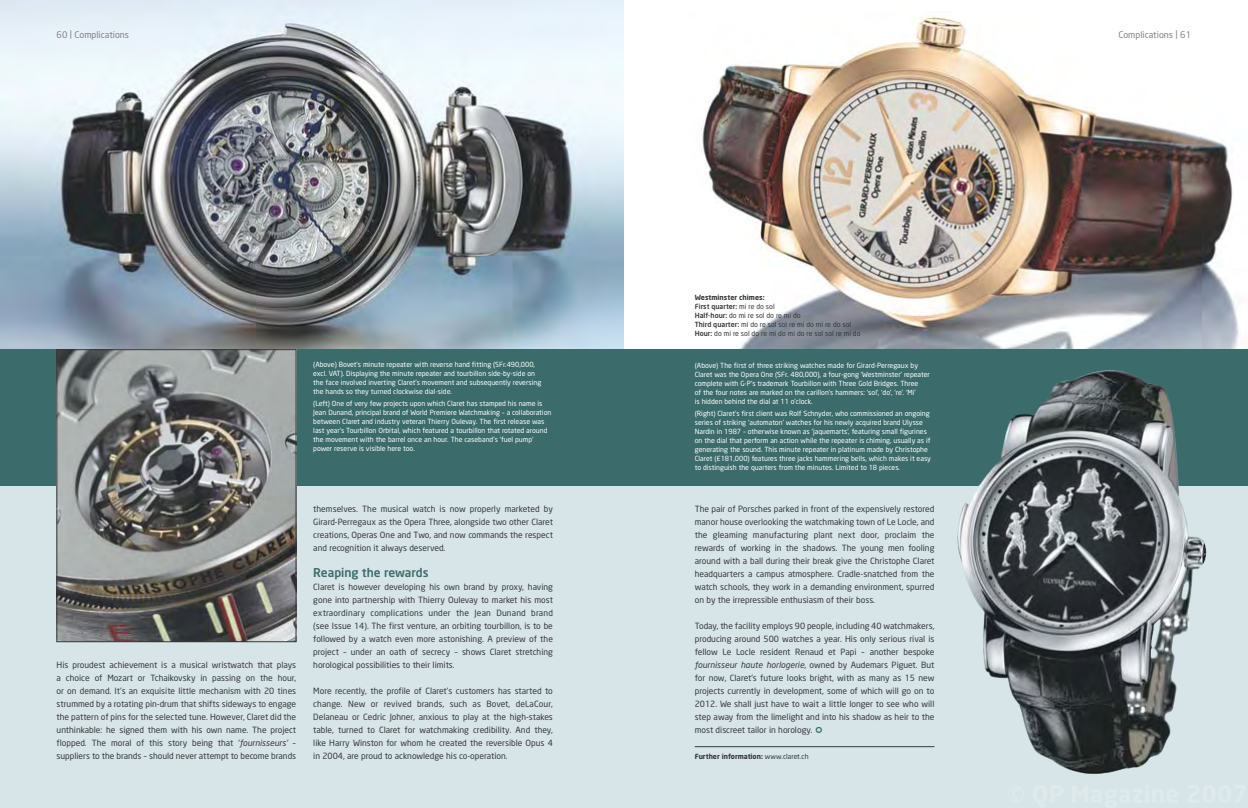
<style>
.page{position:relative;width:1248px;height:808px;background:#fff}
.page>*{position:absolute;margin:0;border:0;box-sizing:border-box;transform-origin:0 0}
.t1{font:500 12px "Neo Sans";color:#3c6b6b}
.t2{font:9px "Neo Sans";color:#818284}
.t3{font:8.5px/13px "Neo Sans";color:#363739;text-align:justify}
.t4{font:7px/9px "Neo Sans";color:#fff}
.t5{font:7px/9px "Neo Sans";color:#363739}
.t6{font:700 7px "Neo Sans";color:#363739}
.s1{font-style:italic}
.s2{font-weight:700}
.s3{font-weight:500}
.s4{font-weight:400}
</style>
<div class="page">
<div style="left:0;top:0;width:1247px;height:808px;background:#d7e5e8"></div>
<div style="left:624px;top:0;width:623px;height:349px;background:#fff"></div>
<img style="left:701px;top:14px;width:546px;height:335px">
<img style="left:0;top:0;width:624px;height:349px">
<div style="left:0;top:349px;width:1247px;height:137px;background:#3c6b6b"></div>
<hr style="left:694px;top:746px;width:240px;height:1px;background:#363739">
<img style="left:957px;top:370px;width:250px;height:404px">
<img style="left:59px;top:351px;width:235px;height:289px">
<div style="left:57px;top:349px;width:239px;height:293px;border:1px solid #363739"></div>
<p class="t2" style="left:57px;top:31px;width:74px">60 | Complications</p>
<p class="t2" style="left:1118px;top:31px;width:74px">Complications | 61</p>
<p class="t4" style="left:313px;top:361px;width:229px">(Above) Bovet’s minute repeater with reverse hand fitting (SFr.490,000, excl. VAT). Displaying the minute repeater and tourbillon side-by-side on the face involved inverting Claret’s movement and subsequently reversing the hands so they turned clockwise dial-side.</p>
<p class="t4" style="left:313px;top:400px;width:239px">(Left) One of very few projects upon which Claret has stamped his name is Jean Dunand, principal brand of World Premiere Watchmaking – a collaboration between Claret and industry veteran Thierry Oulevay. The first release was last year’s Tourbillon Orbital, which featured a tourbillon that rotated around the movement with the barrel once an hour. The caseband’s ‘fuel pump’ power reserve is visible here too.</p>
<p class="t3" style="left:57px;top:659px;width:241px">His proudest achievement is a musical wristwatch that plays a choice of Mozart or Tchaikovsky in passing on the hour, or on demand. It’s an exquisite little mechanism with 20 tines strummed by a rotating pin-drum that shifts sideways to engage the pattern of pins for the selected tune. However, Claret did the unthinkable: he signed them with his own name. The project flopped. The moral of this story being that ‘<span class="s1">fournisseurs’</span> – suppliers to the brands – should never attempt to become brands</p>
<p class="t3" style="left:313px;top:503px;width:241px">themselves. The musical watch is now properly marketed by Girard-Perregaux as the Opera Three, alongside two other Claret creations, Operas One and Two, and now commands the respect and recognition it always deserved.</p>
<h1 class="t1" style="left:313px;top:568px;width:117px">Reaping the rewards</h1>
<p class="t3" style="left:313px;top:581px;width:241px">Claret is however developing his own brand by proxy, having gone into partnership with Thierry Oulevay to market his most extraordinary complications under the Jean Dunand brand (see Issue 14). The first venture, an orbiting tourbillon, is to be followed by a watch even more astonishing. A preview of the project – under an oath of secrecy – shows Claret stretching horological possibilities to their limits.</p>
<p class="t3" style="left:313px;top:685px;width:241px">More recently, the profile of Claret’s customers has started to change. New or revived brands, such as Bovet, deLaCour, Delaneau or Cedric Johner, anxious to play at the high-stakes table, turned to Claret for watchmaking credibility. And they, like Harry Winston for whom he created the reversible Opus 4 in 2004, are proud to acknowledge his co-operation.</p>
<p class="t5" style="left:694px;top:294px;width:167px"><span class="s2">Westminster chimes:<br></span><span class="s3">First quarter:</span> mi re do sol<br><span class="s3">Half-hour:</span> do mi re sol do re mi do<br><span class="s3">Third quarter:</span> mi do re sol sol re mi do mi re do sol <span class="s3">Hour:</span> do mi re sol do re mi do mi do re sol sol re mi do</p>
<p class="t4" style="left:694px;top:361px;width:237px">(Above) The first of three striking watches made for Girard-Perregaux by Claret was the Opera One (SFr. 480,000), a four-gong ‘Westminster’ repeater complete with G-P’s trademark Tourbillon with Three Gold Bridges. Three<br>of the four notes are marked on the carillon’s hammers: ‘sol’, ‘do’, ‘re’. ‘Mi’<br>is hidden behind the dial at 11 o’clock.</p>
<p class="t4" style="left:694px;top:409px;width:238px">(Right) Claret’s first client was Rolf Schnyder, who commissioned an ongoing series of striking ‘automaton’ watches for his newly acquired brand Ulysse Nardin in 1987 – otherwise known as ‘jaquemarts’, featuring small figurines on the dial that perform an action while the repeater is chiming, usually as if generating the sound. This minute repeater in platinum made by Christophe Claret (£181,000) features three jacks hammering bells, which makes it easy to distinguish the quarters from the minutes. Limited to 18 pieces.</p>
<p class="t3" style="left:694px;top:503px;width:241px">The pair of Porsches parked in front of the expensively restored manor house overlooking the watchmaking town of Le Locle, and the gleaming manufacturing plant next door, proclaim the rewards of working in the shadows. The young men fooling around with a ball during their break give the Christophe Claret headquarters a campus atmosphere. Cradle-snatched from the watch schools, they work in a demanding environment, spurred on by the irrepressible enthusiasm of their boss.</p>
<p class="t3" style="left:694px;top:620px;width:241px">Today, the facility employs 90 people, including 40 watchmakers, producing around 500 watches a year. His only serious rival is fellow Le Locle resident Renaud et Papi – another bespoke <span class="s1">fournisseur haute horlogerie</span>, owned by Audemars Piguet. But for now, Claret’s future looks bright, with as many as 15 new projects currently in development, some of which will go on to 2012. We shall just have to wait a little longer to see who will step away from the limelight and into his shadow as heir to the most discreet tailor in horology.</p>
<p class="t6" style="left:694px;top:754px;width:115px">Further information: <span class="s4">www.claret.ch</span></p>
</div>
